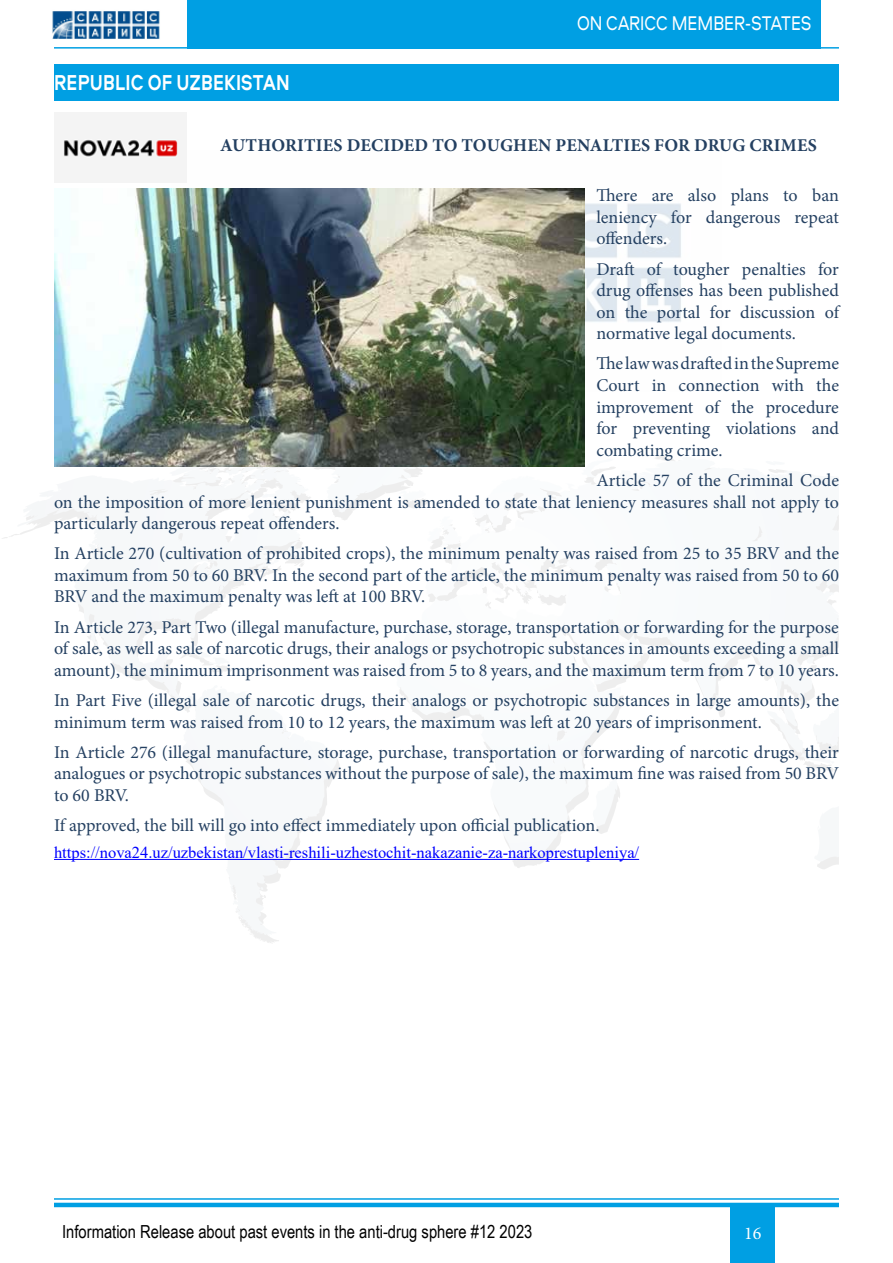
<style>
.page{position:relative;width:893px;height:1263px;background:#fff}
.page>*{position:absolute;margin:0;border:0;box-sizing:border-box;transform-origin:0 0}
.t1{font:700 22.5px "Aeroport";letter-spacing:.01em;color:#fff;scale:.8 1}
.t2{font:20.7px "Aeroport";color:#fff;scale:.8 1}
.t3{font:18px/21.6px "Minion Pro";color:#244061;text-align:justify}
.t4{font:18px "Arial Narrow";color:#000}
.t5{font:700 18px "Minion Pro";letter-spacing:.01em;color:#244061}
.t6{font:18px "Minion Pro";color:#fff}
.t7{font:16.5px "Times New Roman";color:#00f}
</style>
<div class="page">
<svg style="left:2px;top:450px;width:837px;height:493px"></svg>
<svg style="left:309px;top:466px;width:207px;height:47px"></svg>
<hr style="left:54px;top:1198px;width:785px;height:2px;background:#009fe3">
<hr style="left:54px;top:1203px;width:785px;height:4px;background:#009fe3">
<div style="left:730px;top:1207px;width:45px;height:56px;background:#009fe3"></div>
<hr style="left:54px;top:47px;width:785px;height:2px;background:#009fe3">
<div style="left:187px;top:0;width:634px;height:49px;background:#009fe3"></div>
<img style="left:584px;top:188px;width:97px;height:203px">
<img style="left:52px;top:11px;width:108px;height:28px">
<div style="left:54px;top:65px;width:785px;height:36px;background:#009fe3"></div>
<img style="left:54px;top:113px;width:133px;height:70px">
<hr style="left:54px;top:859px;width:585px;height:1px;background:#00f">
<img style="left:54px;top:188px;width:530px;height:278px">
<p class="t1" style="left:54px;top:66px;width:296px">REPUBLIC OF UZBEKISTAN</p>
<p class="t2" style="left:577px;top:9px;width:294px">ON CARICC MEMBER-STATES</p>
<p class="t5" style="left:220px;top:132px;width:598px">AUTHORITIES DECIDED TO TOUGHEN PENALTIES FOR DRUG CRIMES</p>
<p class="t3" style="left:596px;top:185px;width:244px">There are also plans to ban leniency for dangerous repeat offenders.</p>
<p class="t3" style="left:596px;top:258px;width:244px">Draft of tougher penalties for drug offenses has been published on the portal for discussion of normative legal documents.</p>
<p class="t3" style="left:596px;top:353px;width:244px">The law was drafted in the Supreme Court in connection with the improvement of the procedure for preventing violations and combating crime.</p>
<p class="t3" style="left:54px;top:469px;width:787px;text-indent:542px">Article 57 of the Criminal Code on the imposition of more lenient punishment is amended to state that leniency measures shall not apply to particularly dangerous repeat offenders.</p>
<p class="t3" style="left:54px;top:543px;width:787px">In Article 270 (cultivation of prohibited crops), the minimum penalty was raised from 25 to 35 BRV and the maximum from 50 to 60 BRV. In the second part of the article, the minimum penalty was raised from 50 to 60<br>BRV and the maximum penalty was left at 100 BRV.</p>
<p class="t3" style="left:54px;top:616px;width:786px">In Article 273, Part Two (illegal manufacture, purchase, storage, transportation or forwarding for the purpose of sale, as well as sale of narcotic drugs, their analogs or psychotropic substances in amounts exceeding a small amount), the minimum imprisonment was raised from 5 to 8 years, and the maximum term from 7 to 10 years.</p>
<p class="t3" style="left:54px;top:689px;width:787px">In Part Five (illegal sale of narcotic drugs, their analogs or psychotropic substances in large amounts), the minimum term was raised from 10 to 12 years, the maximum was left at 20 years of imprisonment.</p>
<p class="t3" style="left:54px;top:741px;width:786px">In Article 276 (illegal manufacture, storage, purchase, transportation or forwarding of narcotic drugs, their analogues or psychotropic substances without the purpose of sale), the maximum fine was raised from 50 BRV to 60 BRV.</p>
<p class="t3" style="left:54px;top:814px;width:547px">If approved, the bill will go into effect immediately upon official publication.</p>
<p class="t7" style="left:54px;top:840px;width:587px">https://nova24.uz/uzbekistan/vlasti-reshili-uzhestochit-nakazanie-za-narkoprestupleniya/</p>
<p class="t4" style="left:62px;top:1218px;width:472px">Information Release about past events in the anti-drug sphere #12 2023</p>
<p class="t6" style="left:744px;top:1221px;width:19px">16</p>
</div>
